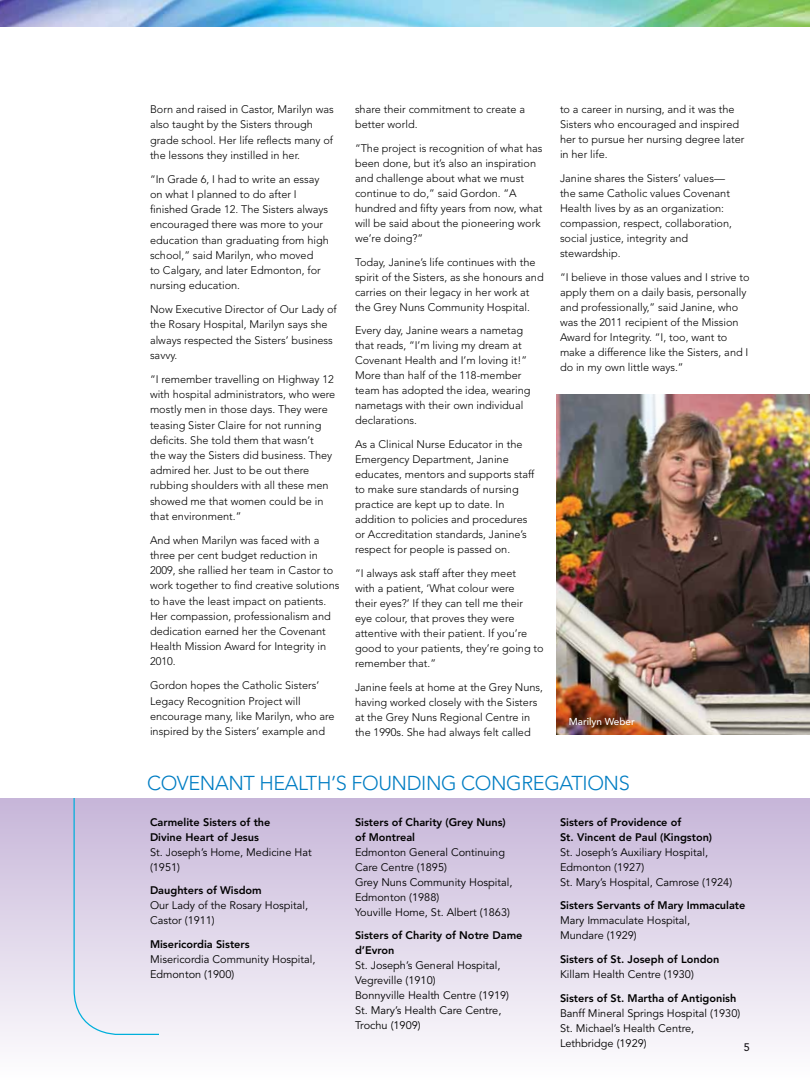
<style>
.page{position:relative;width:810px;height:1080px;background:#fff}
.page>*{position:absolute;margin:0;border:0;box-sizing:border-box;transform-origin:0 0}
.t1{font:300 20px "Avenir";color:#007dc3}
.t2{font:300 11px/15px "Avenir";color:#000}
.t3{font:11px/15px "Avenir";color:#000}
.t4{font:800 11px/15px "Avenir";color:#000}
.t5{font:500 11px "Avenir";color:#000}
.t6{font:500 10px "Avenir";color:#fff}
.s1{font-weight:400}
.s2{font-weight:800}
</style>
<div class="page">
<img style="left:557px;top:395px;width:253px;height:340px">
<div style="left:0;top:798px;width:810px;height:282px;background:linear-gradient(to bottom,#c6b6d9,#fefdfe)"></div>
<img style="left:1px;top:0;width:809px;height:27px">
<svg style="left:73px;top:798px;width:87px;height:238px;background:#d9d3e8"></svg>
<img style="left:0;top:0;width:1px;height:438px">
<p class="t2" style="left:150px;top:102px;width:185px">Born and raised in Castor, Marilyn was also taught by the Sisters through grade school. Her life reflects many of the lessons they instilled in her.</p>
<p class="t2" style="left:150px;top:171px;width:180px">“In Grade 6, I had to write an essay on what I planned to do after I finished Grade 12. The Sisters always encouraged there was more to your education than graduating from high school,” said Marilyn, who moved<br>to Calgary, and later Edmonton, for nursing education.</p>
<p class="t2" style="left:150px;top:302px;width:188px">Now Executive Director of Our Lady of the Rosary Hospital, Marilyn says she always respected the Sisters’ business savvy.</p>
<p class="t2" style="left:150px;top:372px;width:187px">“I remember travelling on Highway 12 with hospital administrators, who were mostly men in those days. They were teasing Sister Claire for not running deficits. She told them that wasn’t<br>the way the Sisters did business. They admired her. Just to be out there rubbing shoulders with all these men showed me that women could be in that environment.”</p>
<p class="t2" style="left:150px;top:532px;width:191px">And when Marilyn was faced with a three per cent budget reduction in 2009, she rallied her team in Castor to work together to find creative solutions to have the least impact on patients.<br>Her compassion, professionalism and dedication earned her the Covenant Health Mission Award for Integrity in 2010.</p>
<p class="t2" style="left:150px;top:678px;width:186px">Gordon hopes the Catholic Sisters’ Legacy Recognition Project will encourage many, like Marilyn, who are inspired by the Sisters’ example and</p>
<p class="t2" style="left:355px;top:102px;width:172px">share their commitment to create a better world.</p>
<p class="t2" style="left:355px;top:141px;width:189px">“The project is recognition of what has been done, but it’s also an inspiration and challenge about what we must continue to do,” said Gordon. “A hundred and fifty years from now, what will be said about the pioneering work we’re doing?”</p>
<p class="t2" style="left:355px;top:254px;width:190px">Today, Janine’s life continues with the spirit of the Sisters, as she honours and carries on their legacy in her work at the Grey Nuns Community Hospital.</p>
<p class="t2" style="left:355px;top:323px;width:177px">Every day, Janine wears a nametag that reads, “I’m living my dream at<br>Covenant Health and I’m loving it!”<br>More than half of the 118-member team has adopted the idea, wearing nametags with their own individual declarations.</p>
<p class="t2" style="left:355px;top:437px;width:181px">As a Clinical Nurse Educator in the Emergency Department, Janine educates, mentors and supports staff to make sure standards of nursing practice are kept up to date. In addition to policies and procedures or Accreditation standards, Janine’s respect for people is passed on.</p>
<p class="t2" style="left:355px;top:566px;width:190px">“I always ask staff after they meet<br>with a patient, ‘What colour were<br>their eyes?’ If they can tell me their<br>eye colour, that proves they were attentive with their patient. If you’re good to your patients, they’re going to remember that.”</p>
<p class="t2" style="left:355px;top:679px;width:190px">Janine feels at home at the Grey Nuns, having worked closely with the Sisters at the Grey Nuns Regional Centre in the 1990s. She had always felt called</p>
<p class="t2" style="left:560px;top:102px;width:186px">to a career in nursing, and it was the<br>Sisters who encouraged and inspired her to pursue her nursing degree later in her life.</p>
<p class="t2" style="left:560px;top:171px;width:174px">Janine shares the Sisters’ values— the same Catholic values Covenant<br>Health lives by as an organization: compassion, respect, collaboration, social justice, integrity and stewardship.</p>
<p class="t2" style="left:560px;top:269px;width:191px">“I believe in those values and I strive to apply them on a daily basis, personally and professionally,” said Janine, who was the 2011 recipient of the Mission Award for Integrity. “I, too, want to make a difference like the Sisters, and I do in my own little ways.”</p>
<p class="t6" style="left:569px;top:716px;width:68px">M arilyn Weber</p>
<p class="t1" style="left:147px;top:771px;width:56px">covenant</p>
<p class="t1" style="left:259px;top:771px;width:13px">health</p>
<p class="t1" style="left:331px;top:771px;width:35px">’s founding</p>
<p class="t1" style="left:461px;top:771px;width:14px">congregations</p>
<p class="t4" style="left:150px;top:814px;width:163px">Carmelite Sisters of the<br>Divine Heart of Jesus<br><span class="s1">St. Joseph’s Home, Medicine Hat (1951)</span></p>
<p class="t3" style="left:150px;top:883px;width:160px"><span class="s2">Daughters of Wisdom<br></span>Our Lady of the Rosary Hospital,<br>Castor (1911)</p>
<p class="t3" style="left:150px;top:937px;width:167px"><span class="s2">Misericordia Sisters<br></span>Misericordia Community Hospital,<br>Edmonton (1900)</p>
<p class="t3" style="left:355px;top:815px;width:159px"><span class="s2">Sisters of Charity (Grey Nuns) of Montreal<br></span>Edmonton General Continuing<br>Care Centre (1895)<br>Grey Nuns Community Hospital,<br>Edmonton (1988)<br>Youville Home, St. Albert (1863)</p>
<p class="t3" style="left:355px;top:928px;width:169px"><span class="s2">Sisters of Charity of Notre Dame d’Evron<br></span>St. Joseph’s General Hospital,<br>Vegreville (1910)<br>Bonnyville Health Centre (1919)<br>St. Mary’s Health Care Centre,<br>Trochu (1909)</p>
<p class="t3" style="left:560px;top:815px;width:174px"><span class="s2">Sisters of Providence of<br>St. Vincent de Paul (Kingston)<br></span>St. Joseph’s Auxiliary Hospital,<br>Edmonton (1927)<br>St. Mary’s Hospital, Camrose (1924)</p>
<p class="t3" style="left:560px;top:898px;width:187px"><span class="s2">Sisters Servants of Mary Immaculate<br></span>Mary Immaculate Hospital,<br>Mundare (1929)</p>
<p class="t4" style="left:560px;top:952px;width:161px">Sisters of St. Joseph of London<br><span class="s1">Killam Health Centre (1930)</span></p>
<p class="t3" style="left:560px;top:991px;width:182px"><span class="s2">Sisters of St. Martha of Antigonish<br></span>Banff Mineral Springs Hospital (1930)<br>St. Michael’s Health Centre,<br>Lethbridge (1929)</p>
<p class="t5" style="left:744px;top:1041px;width:8px">5</p>
</div>
